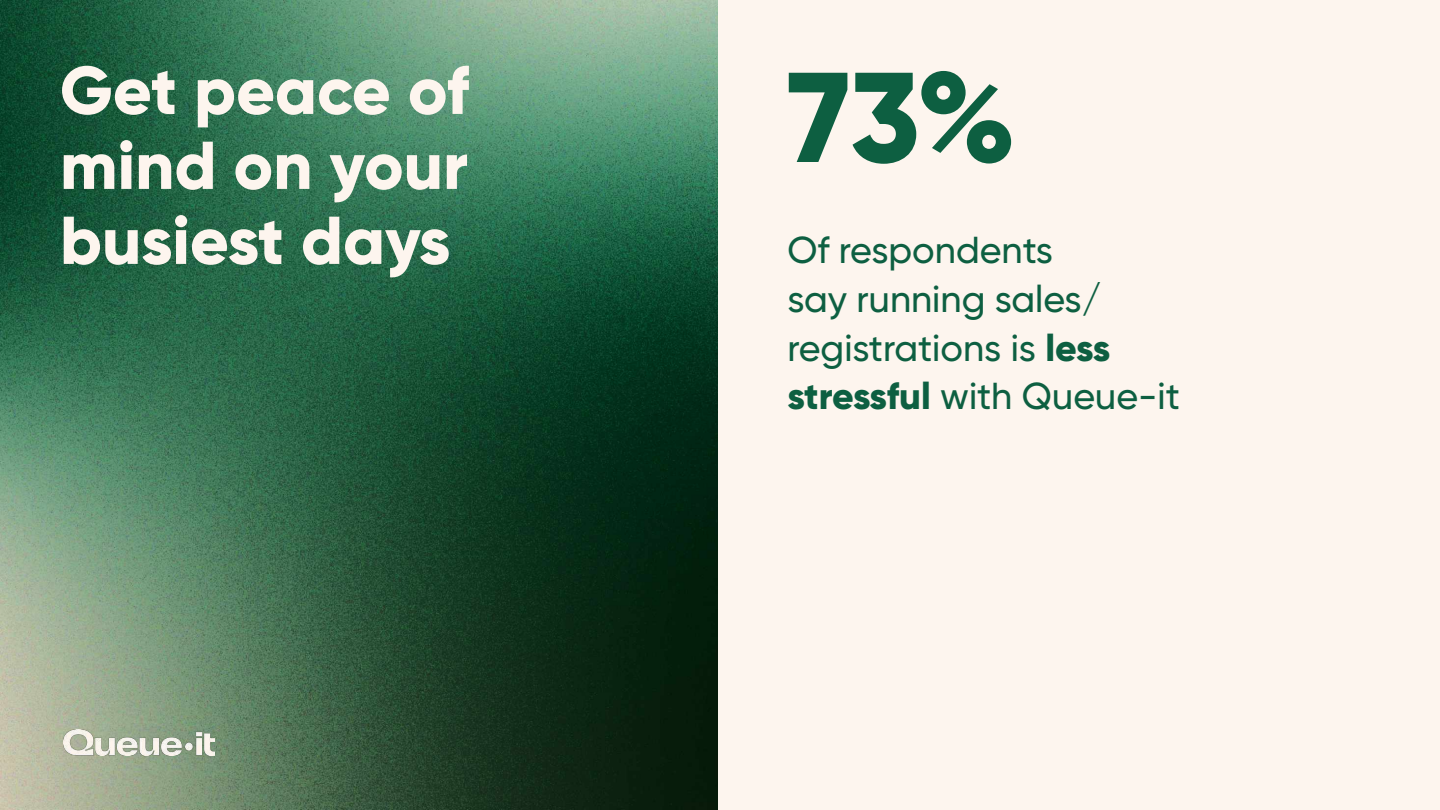
<style>
.page{position:relative;width:1440px;height:810px;background:#fff}
.page>*{position:absolute;margin:0;border:0;box-sizing:border-box;transform-origin:0 0}
.t1{font:800 127.5px "Gilroy";color:#0d5f41}
.t2{font:800 67.5px/75px "Gilroy";color:#fdf5ee;text-align:justify}
.t3{font:500 37.5px/48.8px "Gilroy";color:#0d5f41}
.s1{font-weight:800}
</style>
<div class="page">
<img style="left:0;top:0;width:718px;height:810px">
<div style="left:718px;top:0;width:722px;height:810px;background:#fdf5ee"></div>
<h2 class="t2" style="left:60px;top:52px;width:410px">Get peace of mind on your busiest days</h2>
<h1 class="t1" style="left:788px;top:37px;width:230px">73%</h1>
<p class="t3" style="left:788px;top:225px;width:394px">Of respondents<br>say running sales/ registrations is <span class="s1">less stressful</span> with Queue-it</p>
</div>
